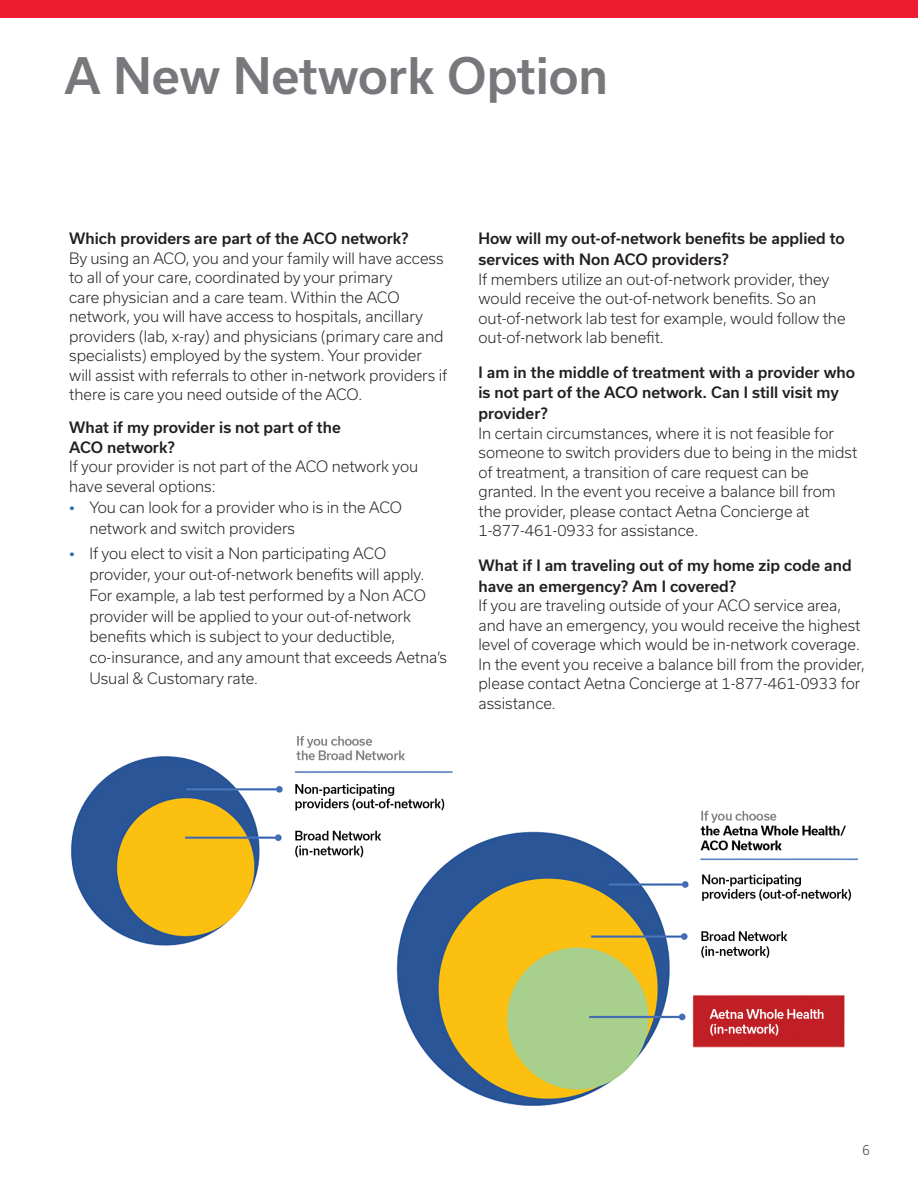
<style>
.page{position:relative;width:918px;height:1188px;background:#fff}
.page>*{position:absolute;margin:0;border:0;box-sizing:border-box;transform-origin:0 0}
.t1{font:500 48px "Usual";color:#76787b}
.t2{font:300 15px/19.5px "Usual";color:#231f20}
.t3{font:500 15px/20.9px "Usual";color:#231f20}
.t4{font:300 13.5px "Usual";color:#353334;scale:.86 1}
.s1{font-weight:700;color:#306daa}
</style>
<div class="page">
<div style="left:0;top:0;width:918px;height:18px;background:#ed1c2f"></div>
<img style="left:71px;top:736px;width:788px;height:370px">
<h1 class="t1" style="left:65px;top:48px;width:545px">A New Network Option</h1>
<p class="t3" style="left:69px;top:228px;width:341px">Which providers are part of the ACO network?</p>
<p class="t2" style="left:69px;top:249px;width:380px">By using an ACO, you and your family will have access to all of your care, coordinated by your primary<br>care physician and a care team. Within the ACO network, you will have access to hospitals, ancillary providers (lab, x-ray) and physicians (primary care and specialists) employed by the system. Your provider will assist with referrals to other in-network providers if there is care you need outside of the ACO.</p>
<p class="t3" style="left:69px;top:418px;width:273px;line-height:19.5px">What if my provider is not part of the<br>ACO network?</p>
<p class="t2" style="left:69px;top:457px;width:351px">If your provider is not part of the ACO network you have several options:</p>
<p class="t2" style="left:89px;top:497px;width:314px;line-height:20.9px;text-indent:-20px"><span class="s1">•</span> You can look for a provider who is in the ACO network and switch providers</p>
<p class="t2" style="left:89px;top:543px;width:359px;line-height:20.9px;text-indent:-20px"><span class="s1">•</span> If you elect to visit a Non participating ACO provider, your out-of-network benefits will apply.<br>For example, a lab test performed by a Non ACO provider will be applied to your out-of-network benefits which is subject to your deductible, co-insurance, and any amount that exceeds Aetna’s Usual &amp; Customary rate.</p>
<p class="t3" style="left:479px;top:228px;width:368px">How will my out-of-network benefits be applied to services with Non ACO providers?</p>
<p class="t2" style="left:479px;top:269px;width:369px">If members utilize an out-of-network provider, they would receive the out-of-network benefits. So an out-of-network lab test for example, would follow the out-of-network lab benefit.</p>
<p class="t3" style="left:479px;top:362px;width:378px">I am in the middle of treatment with a provider who is not part of the ACO network. Can I still visit my provider?</p>
<p class="t2" style="left:479px;top:423px;width:380px">In certain circumstances, where it is not feasible for someone to switch providers due to being in the midst of treatment, a transition of care request can be granted. In the event you receive a balance bill from the provider, please contact Aetna Concierge at 1-877-461-0933 for assistance.</p>
<p class="t3" style="left:479px;top:555px;width:375px">What if I am traveling out of my home zip code and have an emergency? Am I covered?</p>
<p class="t2" style="left:479px;top:596px;width:388px">If you are traveling outside of your ACO service area, and have an emergency, you would receive the highest level of coverage which would be in-network coverage.<br>In the event you receive a balance bill from the provider, please contact Aetna Concierge at 1-877-461-0933 for assistance.</p>
<p class="t4" style="left:863px;top:1142px;width:10px">6</p>
</div>
